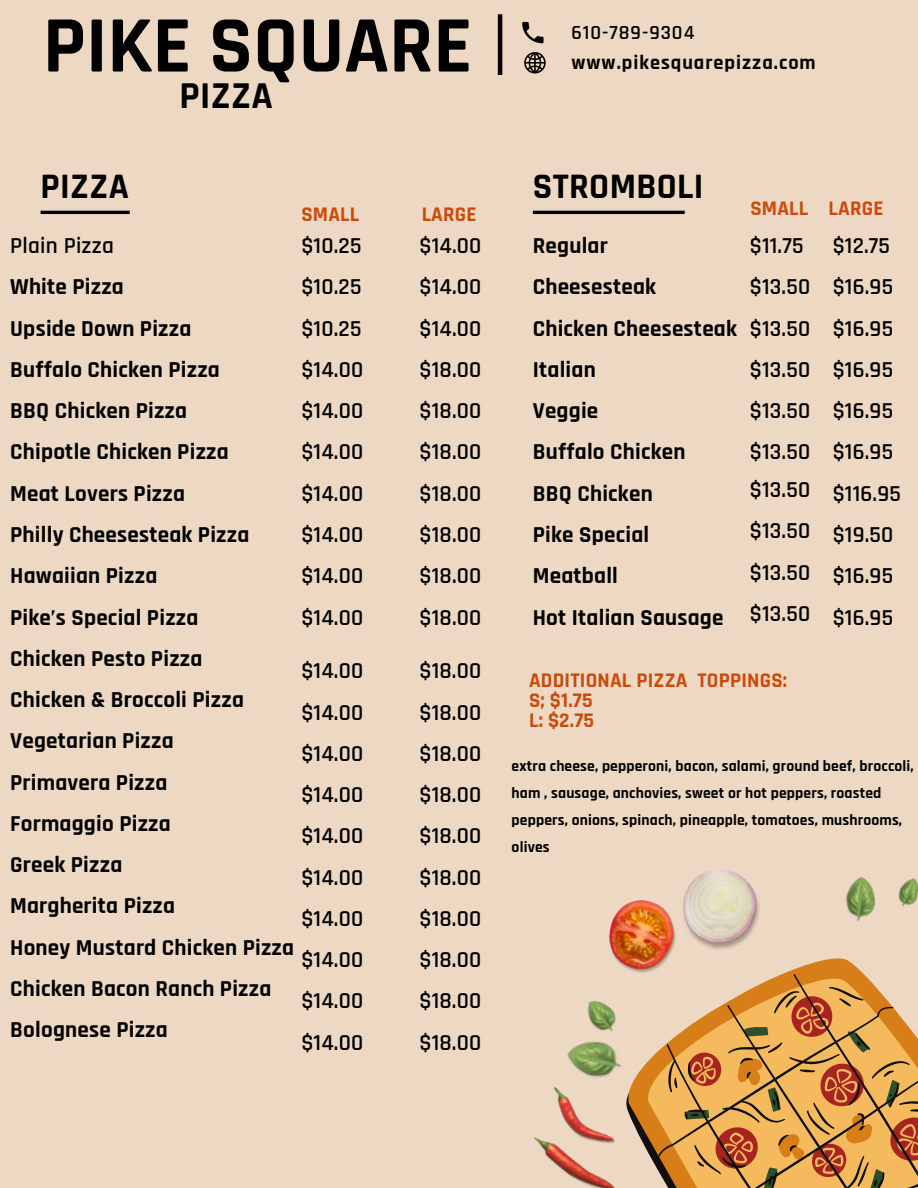
<style>
.page{position:relative;width:918px;height:1188px;background:#edd8c3}
.page>*{position:absolute;margin:0;border:0;box-sizing:border-box;transform-origin:0 0}
.t1{font:700 80.85px "Rajdhani";color:#000}
.t2{font:700 38.4px "Rajdhani";letter-spacing:.01em;color:#000}
.t3{font:700 36.3px "Rajdhani";letter-spacing:.01em;color:#000}
.t4{font:700 23.1px "Rajdhani";letter-spacing:.01em;color:#000}
.t5{font:600 23.1px "Rajdhani";letter-spacing:.01em;color:#000}
.t6{font:700 21px "Rajdhani";letter-spacing:.01em;color:#cd4a0a}
.t7{font:700 20.25px "Rajdhani";letter-spacing:.05em;color:#000}
.t8{font:600 20.25px "Rajdhani";letter-spacing:.05em;color:#000}
.t9{font:700 15.6px/27px "Rajdhani";letter-spacing:.01em;color:#000}
</style>
<div class="page">
<svg style="left:522px;top:22px;width:22px;height:21px"></svg>
<svg style="left:524px;top:52px;width:22px;height:21px"></svg>
<img style="left:612px;top:900px;width:58px;height:21px">
<img style="left:567px;top:1042px;width:37px;height:36px">
<img style="left:845px;top:877px;width:31px;height:44px">
<img style="left:588px;top:1001px;width:16px;height:30px">
<img style="left:553px;top:1087px;width:45px;height:45px">
<img style="left:534px;top:1132px;width:70px;height:56px">
<hr style="left:41px;top:211px;width:89px;height:3px;background:#000">
<hr style="left:498px;top:14px;width:4px;height:61px;background:#000">
<img style="left:898px;top:878px;width:20px;height:29px">
<img style="left:670px;top:869px;width:90px;height:52px">
<hr style="left:533px;top:211px;width:152px;height:3px;background:#000">
<svg style="left:604px;top:921px;width:153px;height:267px"></svg>
<svg style="left:610px;top:925px;width:308px;height:263px"></svg>
<p class="t1" style="left:43px;top:-4px;width:431px">PIKE SQUARE</p>
<p class="t8" style="left:571px;top:20px;width:125px">610-789-9304</p>
<p class="t7" style="left:571px;top:50px;width:246px">www.pikesquarepizza.com</p>
<p class="t2" style="left:179px;top:72px;width:95px">PIZZA</p>
<p class="t3" style="left:41px;top:164px;width:90px">PIZZA</p>
<p class="t5" style="left:10px;top:232px;width:105px">Plain Pizza</p>
<p class="t4" style="left:10px;top:273px;width:115px">White Pizza</p>
<p class="t4" style="left:10px;top:314px;width:183px">Upside Down Pizza</p>
<p class="t4" style="left:10px;top:355px;width:211px">Buffalo Chicken Pizza</p>
<p class="t4" style="left:10px;top:397px;width:178px">BBQ Chicken Pizza</p>
<p class="t4" style="left:10px;top:438px;width:220px">Chipotle Chicken Pizza</p>
<p class="t4" style="left:10px;top:479px;width:176px">Meat Lovers Pizza</p>
<p class="t4" style="left:10px;top:521px;width:241px">Philly Cheesesteak Pizza</p>
<p class="t4" style="left:10px;top:562px;width:149px">Hawaiian Pizza</p>
<p class="t4" style="left:10px;top:603px;width:190px">Pike’s Special Pizza</p>
<p class="t4" style="left:10px;top:644px;width:194px">Chicken Pesto Pizza</p>
<p class="t4" style="left:10px;top:686px;width:235px">Chicken &amp; Broccoli Pizza</p>
<p class="t4" style="left:10px;top:727px;width:165px">Vegetarian Pizza</p>
<p class="t4" style="left:10px;top:768px;width:159px">Primavera Pizza</p>
<p class="t4" style="left:10px;top:809px;width:162px">Formaggio Pizza</p>
<p class="t4" style="left:10px;top:851px;width:114px">Greek Pizza</p>
<p class="t4" style="left:10px;top:892px;width:166px">Margherita Pizza</p>
<p class="t4" style="left:10px;top:933px;width:285px">Honey Mustard Chicken Pizza</p>
<p class="t4" style="left:10px;top:975px;width:263px">Chicken Bacon Ranch Pizza</p>
<p class="t4" style="left:10px;top:1016px;width:159px">Bolognese Pizza</p>
<p class="t6" style="left:301px;top:202px;width:59px">SMALL</p>
<p class="t6" style="left:422px;top:202px;width:56px">LARGE</p>
<p class="t5" style="left:301px;top:232px;width:62px">$10.25</p>
<p class="t5" style="left:301px;top:273px;width:62px">$10.25</p>
<p class="t5" style="left:301px;top:314px;width:62px">$10.25</p>
<p class="t5" style="left:301px;top:355px;width:63px">$14.00</p>
<p class="t5" style="left:301px;top:397px;width:63px">$14.00</p>
<p class="t5" style="left:301px;top:438px;width:63px">$14.00</p>
<p class="t5" style="left:301px;top:479px;width:63px">$14.00</p>
<p class="t5" style="left:301px;top:521px;width:63px">$14.00</p>
<p class="t5" style="left:301px;top:562px;width:63px">$14.00</p>
<p class="t5" style="left:301px;top:603px;width:63px">$14.00</p>
<p class="t5" style="left:301px;top:657px;width:63px">$14.00</p>
<p class="t5" style="left:301px;top:698px;width:63px">$14.00</p>
<p class="t5" style="left:301px;top:739px;width:63px">$14.00</p>
<p class="t5" style="left:301px;top:781px;width:63px">$14.00</p>
<p class="t5" style="left:301px;top:822px;width:63px">$14.00</p>
<p class="t5" style="left:301px;top:863px;width:63px">$14.00</p>
<p class="t5" style="left:301px;top:904px;width:63px">$14.00</p>
<p class="t5" style="left:301px;top:946px;width:63px">$14.00</p>
<p class="t5" style="left:301px;top:987px;width:63px">$14.00</p>
<p class="t5" style="left:301px;top:1028px;width:63px">$14.00</p>
<p class="t5" style="left:420px;top:232px;width:63px">$14.00</p>
<p class="t5" style="left:420px;top:273px;width:63px">$14.00</p>
<p class="t5" style="left:420px;top:314px;width:63px">$14.00</p>
<p class="t5" style="left:420px;top:355px;width:63px">$18.00</p>
<p class="t5" style="left:420px;top:397px;width:63px">$18.00</p>
<p class="t5" style="left:420px;top:438px;width:63px">$18.00</p>
<p class="t5" style="left:420px;top:479px;width:63px">$18.00</p>
<p class="t5" style="left:420px;top:521px;width:63px">$18.00</p>
<p class="t5" style="left:420px;top:562px;width:63px">$18.00</p>
<p class="t5" style="left:420px;top:603px;width:63px">$18.00</p>
<p class="t5" style="left:420px;top:657px;width:63px">$18.00</p>
<p class="t5" style="left:420px;top:698px;width:63px">$18.00</p>
<p class="t5" style="left:420px;top:739px;width:63px">$18.00</p>
<p class="t5" style="left:420px;top:781px;width:63px">$18.00</p>
<p class="t5" style="left:420px;top:822px;width:63px">$18.00</p>
<p class="t5" style="left:420px;top:863px;width:63px">$18.00</p>
<p class="t5" style="left:420px;top:904px;width:63px">$18.00</p>
<p class="t5" style="left:420px;top:946px;width:63px">$18.00</p>
<p class="t5" style="left:420px;top:987px;width:63px">$18.00</p>
<p class="t5" style="left:420px;top:1028px;width:63px">$18.00</p>
<p class="t3" style="left:533px;top:164px;width:172px">STROMBOLI</p>
<p class="t4" style="left:533px;top:232px;width:77px">Regular</p>
<p class="t4" style="left:533px;top:273px;width:125px">Cheesesteak</p>
<p class="t4" style="left:533px;top:314px;width:206px">Chicken Cheesesteak</p>
<p class="t4" style="left:533px;top:355px;width:64px">Italian</p>
<p class="t4" style="left:533px;top:397px;width:67px">Veggie</p>
<p class="t4" style="left:533px;top:438px;width:154px">Buffalo Chicken</p>
<p class="t4" style="left:533px;top:479px;width:121px">BBQ Chicken</p>
<p class="t4" style="left:533px;top:521px;width:118px">Pike Special</p>
<p class="t4" style="left:533px;top:562px;width:87px">Meatball</p>
<p class="t4" style="left:533px;top:603px;width:192px">Hot Italian Sausage</p>
<p class="t6" style="left:750px;top:196px;width:59px">SMALL</p>
<p class="t6" style="left:829px;top:196px;width:56px">LARGE</p>
<p class="t5" style="left:833px;top:232px;width:59px">$12.75</p>
<p class="t5" style="left:833px;top:273px;width:62px">$16.95</p>
<p class="t5" style="left:833px;top:314px;width:62px">$16.95</p>
<p class="t5" style="left:833px;top:355px;width:62px">$16.95</p>
<p class="t5" style="left:833px;top:397px;width:62px">$16.95</p>
<p class="t5" style="left:833px;top:438px;width:62px">$16.95</p>
<p class="t5" style="left:750px;top:476px;width:62px">$13.50</p>
<p class="t5" style="left:750px;top:517px;width:62px">$13.50</p>
<p class="t5" style="left:750px;top:558px;width:62px">$13.50</p>
<p class="t5" style="left:750px;top:599px;width:62px">$13.50</p>
<p class="t5" style="left:750px;top:232px;width:55px">$11.75</p>
<p class="t5" style="left:750px;top:273px;width:62px">$13.50</p>
<p class="t5" style="left:750px;top:314px;width:62px">$13.50</p>
<p class="t5" style="left:750px;top:355px;width:62px">$13.50</p>
<p class="t5" style="left:750px;top:397px;width:62px">$13.50</p>
<p class="t5" style="left:750px;top:438px;width:62px">$13.50</p>
<p class="t5" style="left:833px;top:479px;width:70px">$116.95</p>
<p class="t5" style="left:833px;top:521px;width:62px">$19.50</p>
<p class="t5" style="left:833px;top:562px;width:62px">$16.95</p>
<p class="t5" style="left:833px;top:603px;width:62px">$16.95</p>
<p class="t6" style="left:529px;top:667px;width:260px">ADDITIONAL PIZZA TOPPINGS:</p>
<p class="t6" style="left:529px;top:687px;width:65px">S; $1.75</p>
<p class="t6" style="left:529px;top:708px;width:67px">L: $2.75</p>
<p class="t9" style="left:512px;top:753px;width:404px">extra cheese, pepperoni, bacon, salami, ground beef, broccoli, ham , sausage, anchovies, sweet or hot peppers, roasted peppers, onions, spinach, pineapple, tomatoes, mushrooms, olives</p>
</div>
